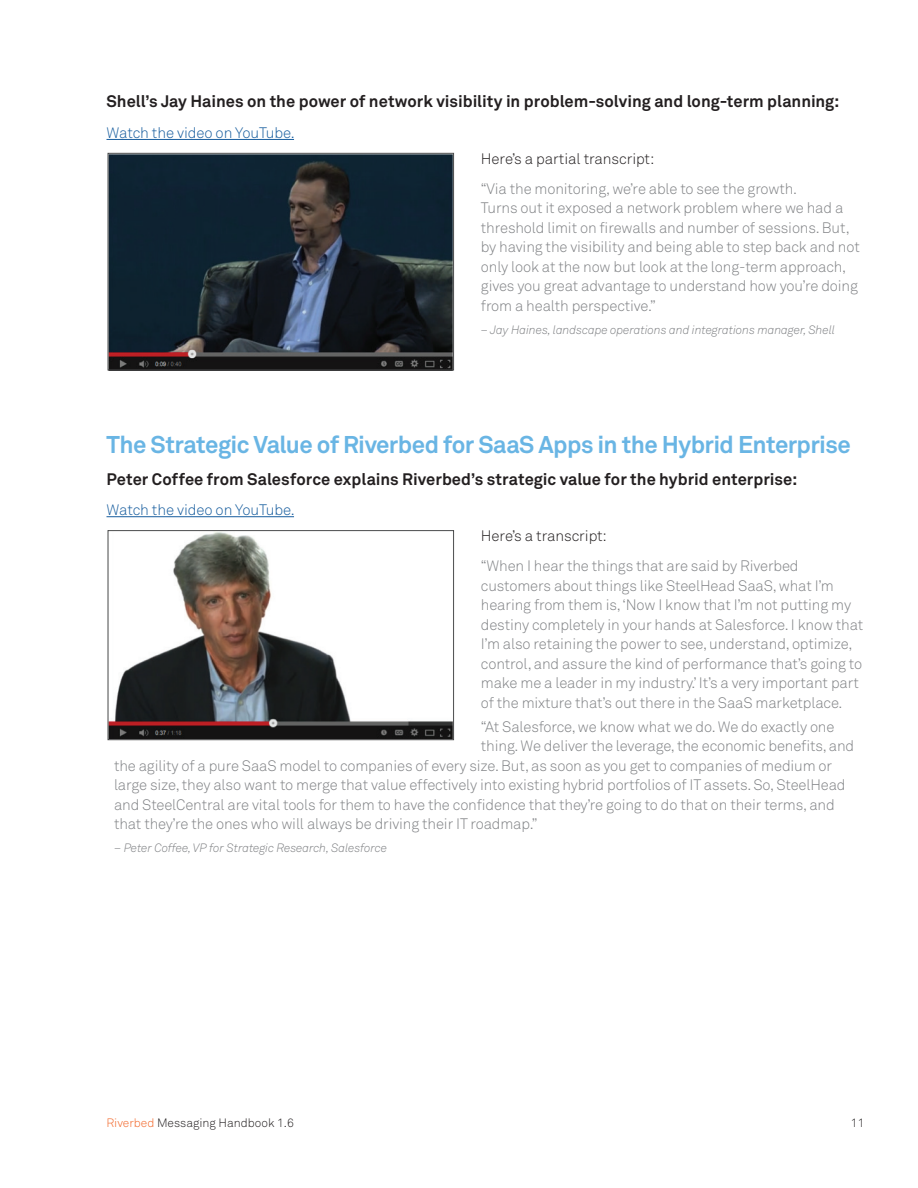
<style>
.page{position:relative;width:918px;height:1188px;background:#fff}
.page>*{position:absolute;margin:0;border:0;box-sizing:border-box;transform-origin:0 0}
.t1{font:700 24px "Akkurat Pro";letter-spacing:-.025em;color:#69b5e4}
.t2{font:700 16.5px "Akkurat Pro";color:#231f20}
.t3{font:300 15px/19.5px "Akkurat Pro";letter-spacing:-.01em;color:#808285}
.t4{font:300 15px "Akkurat Pro";letter-spacing:-.005em;color:#175d9e}
.t5{font:300 15px "Akkurat Pro";letter-spacing:-.005em;color:#231f20}
.t6{font:italic 300 12px "Akkurat Pro";letter-spacing:-.005em;color:#808285}
.t7{font:300 12px "Akkurat Pro";color:#231f20}
.s1{color:#f26628}
</style>
<div class="page">
<hr style="left:106px;top:139px;width:188px;height:1px;background:#175d9e">
<hr style="left:106px;top:516px;width:188px;height:1px;background:#175d9e">
<img style="left:110px;top:155px;width:342px;height:213px">
<div style="left:108px;top:153px;width:346px;height:217px;border:1px solid #4b4c4d"></div>
<img style="left:110px;top:532px;width:342px;height:206px">
<div style="left:108px;top:530px;width:346px;height:210px;border:1px solid #4b4c4d"></div>
<p class="t2" style="left:106px;top:91px;width:735px">Shell’s Jay Haines on the power of network visibility in problem-solving and long-term planning:</p>
<p class="t4" style="left:106px;top:124px;width:190px">Watch the video on YouTube.</p>
<p class="t5" style="left:481px;top:150px;width:175px">Here’s a partial transcript:</p>
<p class="t3" style="left:481px;top:179px;width:380px">“Via the monitoring, we’re able to see the growth.<br>Turns out it exposed a network problem where we had a threshold limit on firewalls and number of sessions. But, by having the visibility and being able to step back and not only look at the now but look at the long-term approach, gives you great advantage to understand how you’re doing from a health perspective.”</p>
<p class="t6" style="left:481px;top:323px;width:356px">– Jay Haines, landscape operations and integrations manager, Shell</p>
<h1 class="t1" style="left:106px;top:430px;width:746px">The Strategic Value of Riverbed for SaaS Apps in the Hybrid Enterprise</h1>
<p class="t2" style="left:106px;top:469px;width:692px">Peter Coffee from Salesforce explains Riverbed’s strategic value for the hybrid enterprise:</p>
<p class="t4" style="left:106px;top:501px;width:190px">Watch the video on YouTube.</p>
<p class="t5" style="left:481px;top:527px;width:128px">Here’s a transcript:</p>
<p class="t3" style="left:481px;top:556px;width:384px">“When I hear the things that are said by Riverbed customers about things like SteelHead SaaS, what I’m hearing from them is, ‘Now I know that I’m not putting my destiny completely in your hands at Salesforce. I know that I’m also retaining the power to see, understand, optimize, control, and assure the kind of performance that’s going to make me a leader in my industry.’ It’s a very important part of the mixture that’s out there in the SaaS marketplace.</p>
<p class="t3" style="left:481px;top:717px;width:355px">“At Salesforce, we know what we do. We do exactly one</p>
<p class="t3" style="left:481px;top:736px;width:375px">thing. We deliver the leverage, the economic benefits, and</p>
<p class="t3" style="left:114px;top:756px;width:720px">the agility of a pure SaaS model to companies of every size. But, as soon as you get to companies of medium or</p>
<p class="t3" style="left:114px;top:775px;width:733px">large size, they also want to merge that value effectively into existing hybrid portfolios of IT assets. So, SteelHead</p>
<p class="t3" style="left:114px;top:795px;width:722px">and SteelCentral are vital tools for them to have the confidence that they’re going to do that on their terms, and</p>
<p class="t3" style="left:114px;top:814px;width:425px">that they’re the ones who will always be driving their IT roadmap.”</p>
<p class="t6" style="left:114px;top:841px;width:275px">– Peter Coffee, VP for Strategic Research, Salesforce</p>
<p class="t7" style="left:106px;top:1116px;width:189px"><span class="s1">Riverbed</span> Messaging Handbook 1.6</p>
<p class="t7" style="left:851px;top:1116px;width:15px">11</p>
</div>
